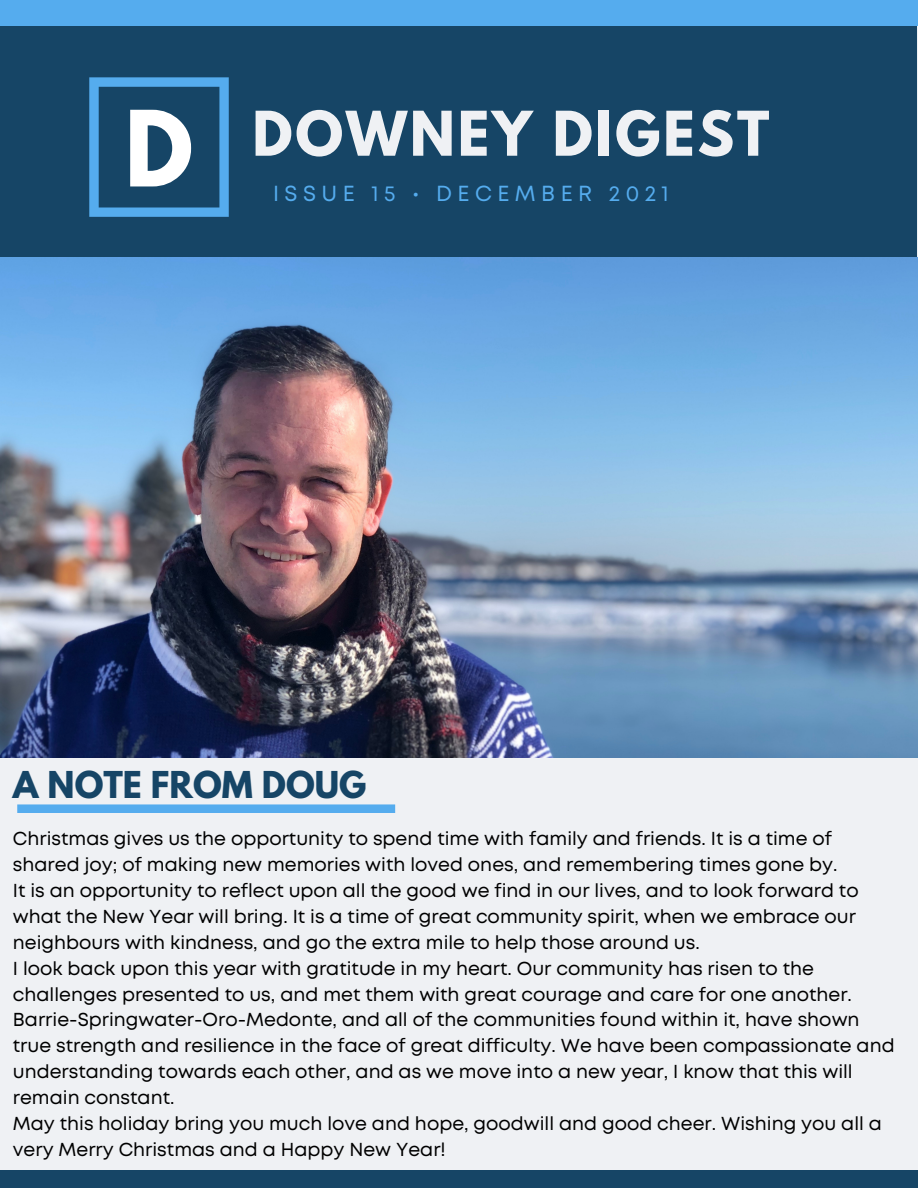
<style>
.page{position:relative;width:918px;height:1188px;background:#eff1f4}
.page>*{position:absolute;margin:0;border:0;box-sizing:border-box;transform-origin:0 0}
.t1{font:700 93px "League Spartan";color:#fff}
.t2{font:700 54.6px "League Spartan";letter-spacing:.05em;color:#eff1f4}
.t3{font:700 32.85px "League Spartan";color:#164566}
.t4{font:21.75px "Mont";letter-spacing:.25em;color:#55acee}
.t5{font:18.75px/25.8px "Mont";color:#000}
</style>
<div class="page">
<div style="left:0;top:25px;width:917px;height:232px;background:#164566"></div>
<svg style="left:89px;top:77px;width:140px;height:140px"></svg>
<div style="left:0;top:0;width:918px;height:26px;background:#55acee"></div>
<div style="left:0;top:1170px;width:918px;height:18px;background:#164566"></div>
<img style="left:0;top:257px;width:918px;height:501px">
<svg style="left:17px;top:804px;width:378px;height:9px;background:#5cafee"></svg>
<p class="t1" style="left:125px;top:103px;width:70px">D</p>
<p class="t2" style="left:252px;top:107px;width:519px">DOWNEY DIGEST</p>
<p class="t4" style="left:273px;top:185px;width:397px">ISSUE 15 • DECEMBER 2021</p>
<p class="t3" style="left:13px;top:768px;width:355px">A NOTE FROM DOUG</p>
<p class="t5" style="left:13px;top:827px;width:826px">Christmas gives us the opportunity to spend time with family and friends. It is a time of shared joy; of making new memories with loved ones, and remembering times gone by.</p>
<p class="t5" style="left:13px;top:879px;width:847px">It is an opportunity to reflect upon all the good we find in our lives, and to look forward to what the New Year will bring. It is a time of great community spirit, when we embrace our neighbours with kindness, and go the extra mile to help those around us.</p>
<p class="t5" style="left:13px;top:957px;width:841px">I look back upon this year with gratitude in my heart. Our community has risen to the challenges presented to us, and met them with great courage and care for one another.</p>
<p class="t5" style="left:13px;top:1008px;width:883px">Barrie-Springwater-Oro-Medonte, and all of the communities found within it, have shown true strength and resilience in the face of great difficulty. We have been compassionate and understanding towards each other, and as we move into a new year, I know that this will remain constant.</p>
<p class="t5" style="left:13px;top:1112px;width:871px">May this holiday bring you much love and hope, goodwill and good cheer. Wishing you all a very Merry Christmas and a Happy New Year!</p>
</div>
